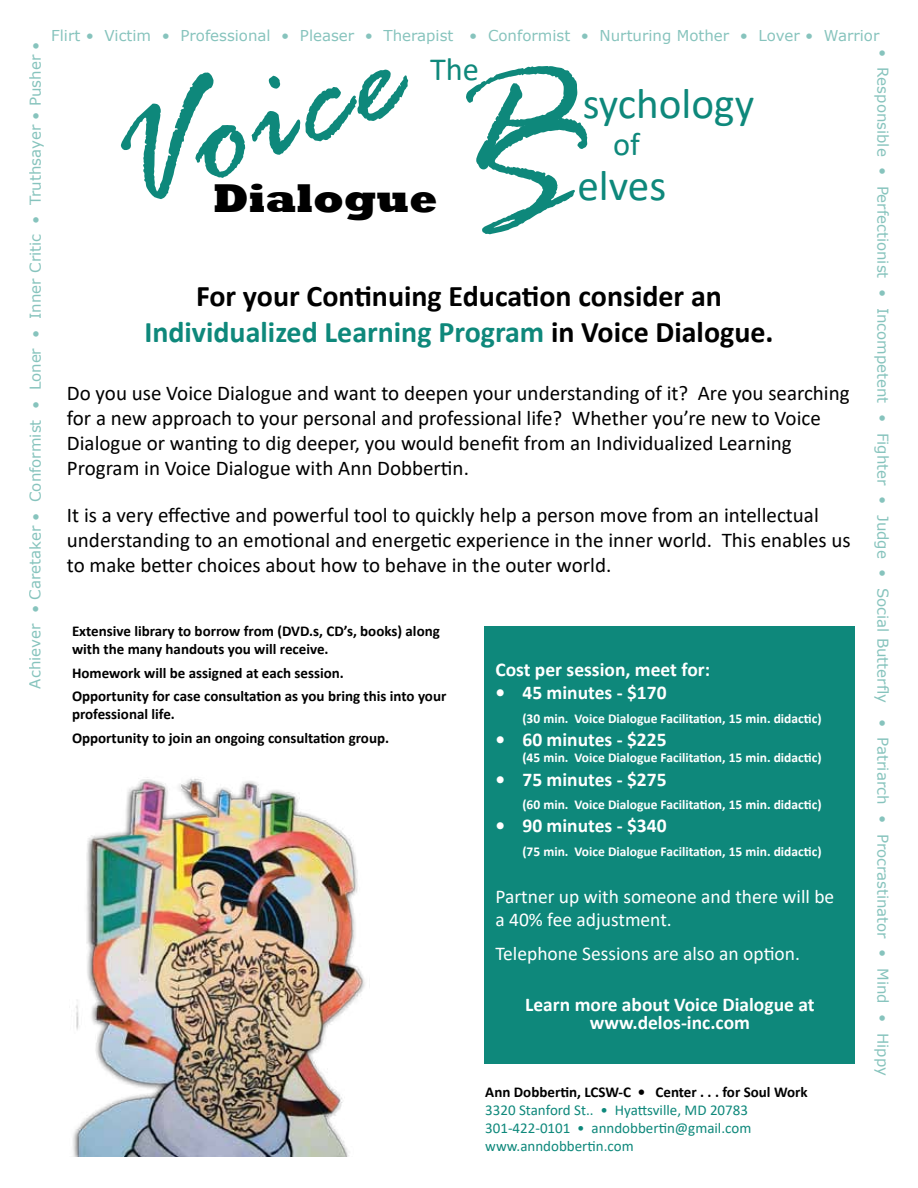
<style>
.page{position:relative;width:918px;height:1188px;background:#fff}
.page>*{position:absolute;margin:0;border:0;box-sizing:border-box;transform-origin:0 0}
.t1{font:italic 165px "Rage";color:#0e887b}
.t2{font:italic 162px "Rage";color:#0e887b}
.t3{font:43.2px/82.1px "Calibri";color:#0e887b}
.t4{font:800 41.25px "Rockwell";color:#000}
.t5{font:32.4px "Calibri";color:#0e887b}
.t6{font:700 30px/36px "Calibri";color:#000;text-align:center}
.t7{font:21px/25.2px "Calibri";color:#000}
.t8{font:700 19.5px/18px "Calibri";color:#fff;text-align:center}
.t9{font:19.5px/23.4px "Calibri";color:#fff}
.t10{font:700 15px/23.4px "Calibri";color:#000}
.t11{font:15px "Verdana";color:#0e887b}
.t12{font:15px/18px "Calibri";color:#0e887b}
.t13{font:700 13.5px "Calibri";color:#fff}
.s1{color:#0e887b}
</style>
<div class="page">
<img style="left:73px;top:779px;width:292px;height:378px">
<div style="left:485px;top:626px;width:370px;height:438px;background:#0e887b"></div>
<p class="t11" style="left:25px;top:689px;width:648px;rotate:-90deg">Achiever • Caretaker • Conformist • Loner • Inner Critic • Truthsayer • Pusher •</p>
<p class="t11" style="left:51px;top:26px;width:830px">Flirt • Victim • Professional • Pleaser • Therapist • Conformist • Nurturing Mother • Lover • Warrior</p>
<p class="t11" style="left:893px;top:49px;width:1029px;rotate:90deg">• Responsible • Perfectionist • Incompetent • Fighter • Judge • Social Butterfy • Patriarch • Procrastinator • Mind • Hippy</p>
<p class="t10" style="left:485px;top:1080px;width:324px">Ann Dobbertin, LCSW-C • Center . . . for Soul Work</p>
<p class="t12" style="left:485px;top:1100px;width:268px">3320 Stanford St.. • Hyattsville, MD 20783<br>301-422-0101 • anndobbertin@gmail.com www.anndobbertin.com</p>
<h3 class="t5" style="left:430px;top:47px;width:50px">The</h3>
<h1 class="t1" style="left:73px;top:89px;width:312px;rotate:-20deg">Voice</h1>
<h2 class="t2" style="left:452px;top:64px;width:115px">PS</h2>
<h3 class="t3" style="left:577px;top:62px;width:178px">sychology elves</h3>
<h3 class="t5" style="left:613px;top:122px;width:28px">of</h3>
<h3 class="t4" style="left:213px;top:174px;width:227px">Dialogue</h3>
<h3 class="t6" style="left:144px;top:278px;width:631px">For your Continuing Education consider an<br><span class="s1">Individualized Learning Program</span> in Voice Dialogue.</h3>
<p class="t7" style="left:67px;top:380px;width:784px">Do you use Voice Dialogue and want to deepen your understanding of it? Are you searching for a new approach to your personal and professional life? Whether you’re new to Voice Dialogue or wanting to dig deeper, you would benefit from an Individualized Learning Program in Voice Dialogue with Ann Dobbertin.</p>
<p class="t7" style="left:67px;top:502px;width:785px">It is a very effective and powerful tool to quickly help a person move from an intellectual understanding to an emotional and energetic experience in the inner world. This enables us to make better choices about how to behave in the outer world.</p>
<p class="t10" style="left:72px;top:622px;width:369px;line-height:18px">Extensive library to borrow from (DVD.s, CD’s, books) along with the many handouts you will receive.</p>
<p class="t10" style="left:72px;top:661px;width:376px">Homework will be assigned at each session.<br>Opportunity for case consultation as you bring this into your</p>
<p class="t10" style="left:72px;top:702px;width:319px">professional life.<br>Opportunity to join an ongoing consultation group.</p>
<p class="t8" style="left:495px;top:660px;width:216px">Cost per session, meet for:</p>
<p class="t8" style="left:495px;top:684px;width:173px">• 45 minutes - $170</p>
<p class="t13" style="left:522px;top:709px;width:301px">(30 min. Voice Dialogue Facilitation, 15 min. didactic)</p>
<p class="t8" style="left:495px;top:730px;width:173px">• 60 minutes - $225</p>
<p class="t13" style="left:522px;top:748px;width:301px">(45 min. Voice Dialogue Facilitation, 15 min. didactic)</p>
<p class="t8" style="left:495px;top:770px;width:173px">• 75 minutes - $275</p>
<p class="t13" style="left:522px;top:795px;width:301px">(60 min. Voice Dialogue Facilitation, 15 min. didactic)</p>
<p class="t8" style="left:495px;top:817px;width:173px">• 90 minutes - $340</p>
<p class="t13" style="left:522px;top:842px;width:301px">(75 min. Voice Dialogue Facilitation, 15 min. didactic)</p>
<p class="t9" style="left:495px;top:884px;width:340px">Partner up with someone and there will be a 40% fee adjustment.</p>
<p class="t9" style="left:495px;top:942px;width:306px">Telephone Sessions are also an option.</p>
<p class="t8" style="left:525px;top:995px;width:291px">Learn more about Voice Dialogue at www.delos-inc.com</p>
</div>
